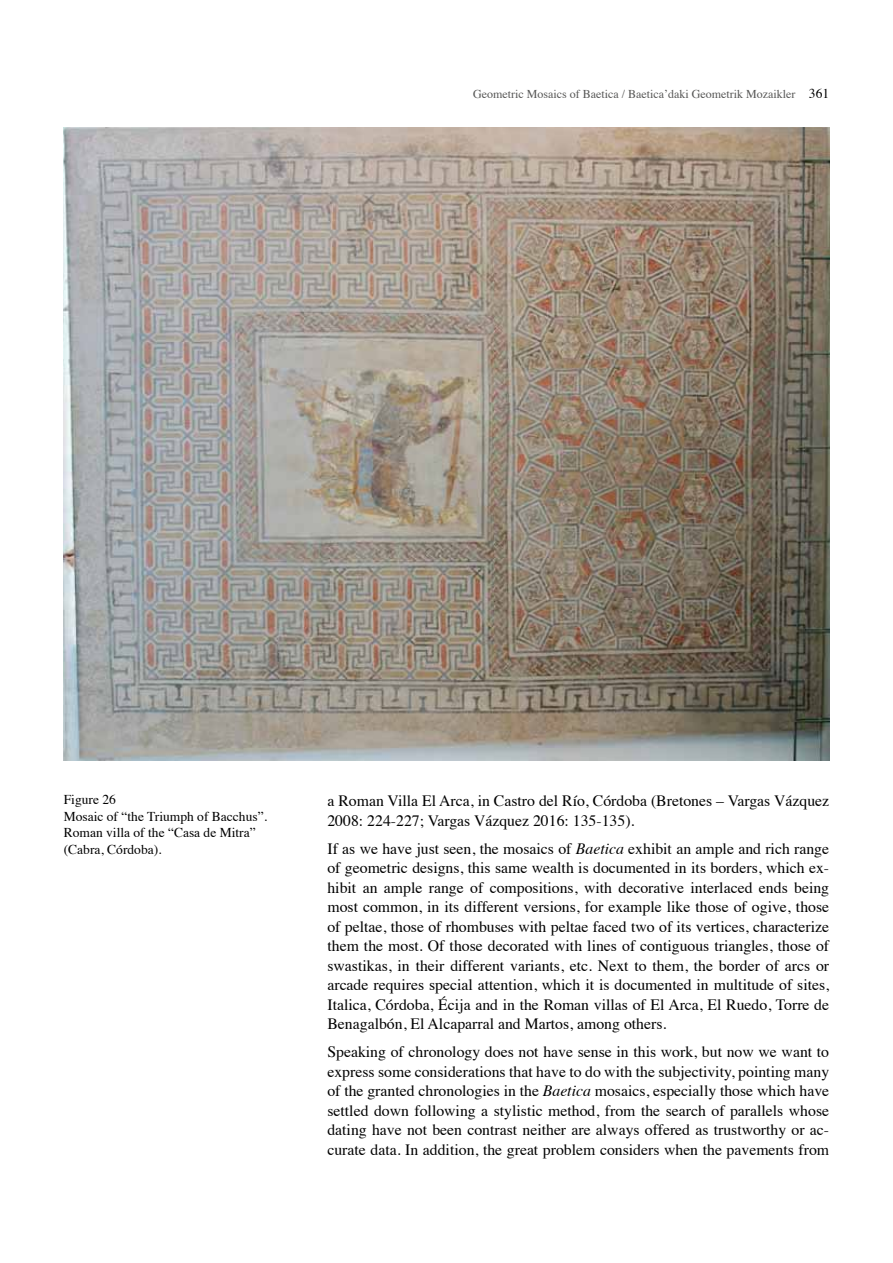
<style>
.page{position:relative;width:893px;height:1263px;background:#fff}
.page>*{position:absolute;margin:0;border:0;box-sizing:border-box;transform-origin:0 0}
.t1{font:15.75px/19.5px "Times";color:#000;text-align:justify}
.t2{font:13.5px/16.5px "Times";color:#000}
.t3{font:12px "Times";color:#575756}
.s1{font-size:13.5px;color:#000}
.s2{font-style:italic}
</style>
<div class="page">
<img style="left:64px;top:128px;width:765px;height:632px">
<p class="t3" style="left:473px;top:83px;width:357px">Geometric Mosaics of Baetica / Baetica’daki Geometrik Mozaikler <span class="s1">361</span></p>
<p class="t2" style="left:64px;top:790px;width:205px">Figure 26<br>Mosaic of “the Triumph of Bacchus”.<br>Roman villa of the “Casa de Mitra” (Cabra, Córdoba).</p>
<p class="t1" style="left:327px;top:790px;width:503px">a Roman Villa El Arca, in Castro del Río, Córdoba (Bretones – Vargas Vázquez<br>2008: 224-227; Vargas Vázquez 2016: 135-135).</p>
<p class="t1" style="left:327px;top:837px;width:503px">If as we have just seen, the mosaics of <span class="s2">Baetica</span> exhibit an ample and rich range of geometric designs, this same wealth is documented in its borders, which ex&shy;hibit an ample range of compositions, with decorative interlaced ends being most common, in its different versions, for example like those of ogive, those of peltae, those of rhombuses with peltae faced two of its vertices, characterize them the most. Of those decorated with lines of contiguous triangles, those of swastikas, in their different variants, etc. Next to them, the border of arcs or arcade requires special attention, which it is documented in multitude of sites, Italica, Córdoba, Écija and in the Roman villas of El Arca, El Ruedo, Torre de Benagalbón, El Alcaparral and Martos, among others.</p>
<p class="t1" style="left:327px;top:1041px;width:503px">Speaking of chronology does not have sense in this work, but now we want to express some considerations that have to do with the subjectivity, pointing many of the granted chronologies in the <span class="s2">Baetica</span> mosaics, especially those which have settled down following a stylistic method, from the search of parallels whose dating have not been contrast neither are always offered as trustworthy or ac&shy;curate data. In addition, the great problem considers when the pavements from</p>
</div>
